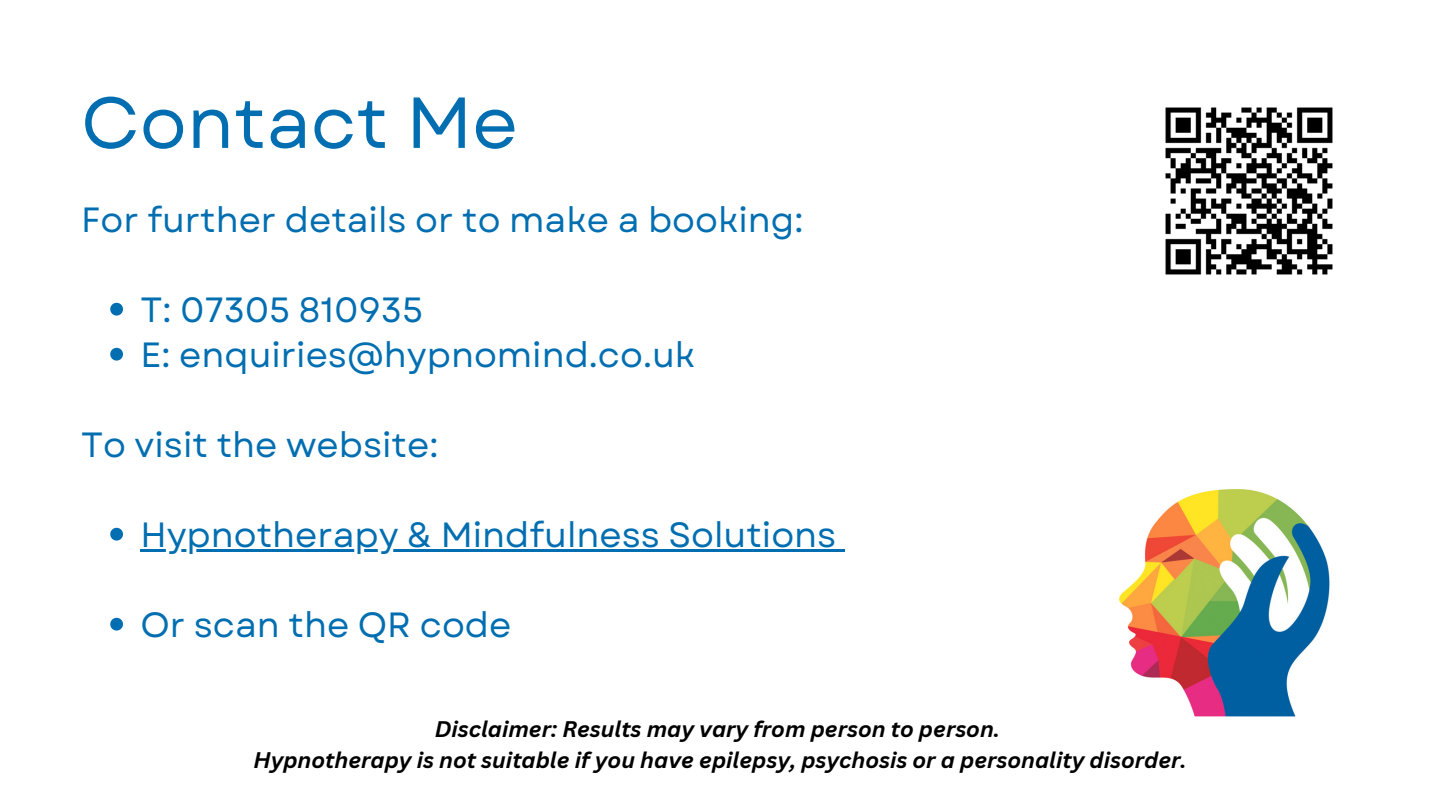
<style>
.page{position:relative;width:1440px;height:810px;background:#fff}
.page>*{position:absolute;margin:0;border:0;box-sizing:border-box;transform-origin:0 0}
.t1{font:72px "Garet";color:#016eb1}
.t2{font:35px/45px "Garet";color:#016eb1}
.t3{font:italic 700 22px/30.8px "Canva Sans";color:#000;text-align:center}
</style>
<div class="page">
<img style="left:1165px;top:107px;width:168px;height:168px">
<img style="left:1118px;top:489px;width:212px;height:228px">
<svg style="left:110px;top:303px;width:13px;height:13px"></svg>
<svg style="left:110px;top:348px;width:13px;height:13px"></svg>
<svg style="left:110px;top:528px;width:13px;height:13px"></svg>
<hr style="left:140px;top:549px;width:696px;height:3px;background:#016eb1">
<svg style="left:836px;top:549px;width:9px;height:3px"></svg>
<svg style="left:110px;top:618px;width:13px;height:13px"></svg>
<h1 class="t1" style="left:81px;top:71px;width:438px">Contact Me</h1>
<p class="t2" style="left:81px;top:197px;width:724px">For further details or to make a booking:</p>
<p class="t2" style="left:140px;top:287px;width:556px">T: 07305 810935<br>E: enquiries@hypnomind.co.uk</p>
<p class="t2" style="left:81px;top:422px;width:359px">To visit the website:</p>
<p class="t2" style="left:140px;top:512px;width:697px">Hypnotherapy &amp; Mindfulness Solutions</p>
<p class="t2" style="left:140px;top:602px;width:372px">Or scan the QR code</p>
<p class="t3" style="left:253px;top:713px;width:935px">Disclaimer: Results may vary from person to person.<br>Hypnotherapy is not suitable if you have epilepsy, psychosis or a personality disorder.</p>
</div>
